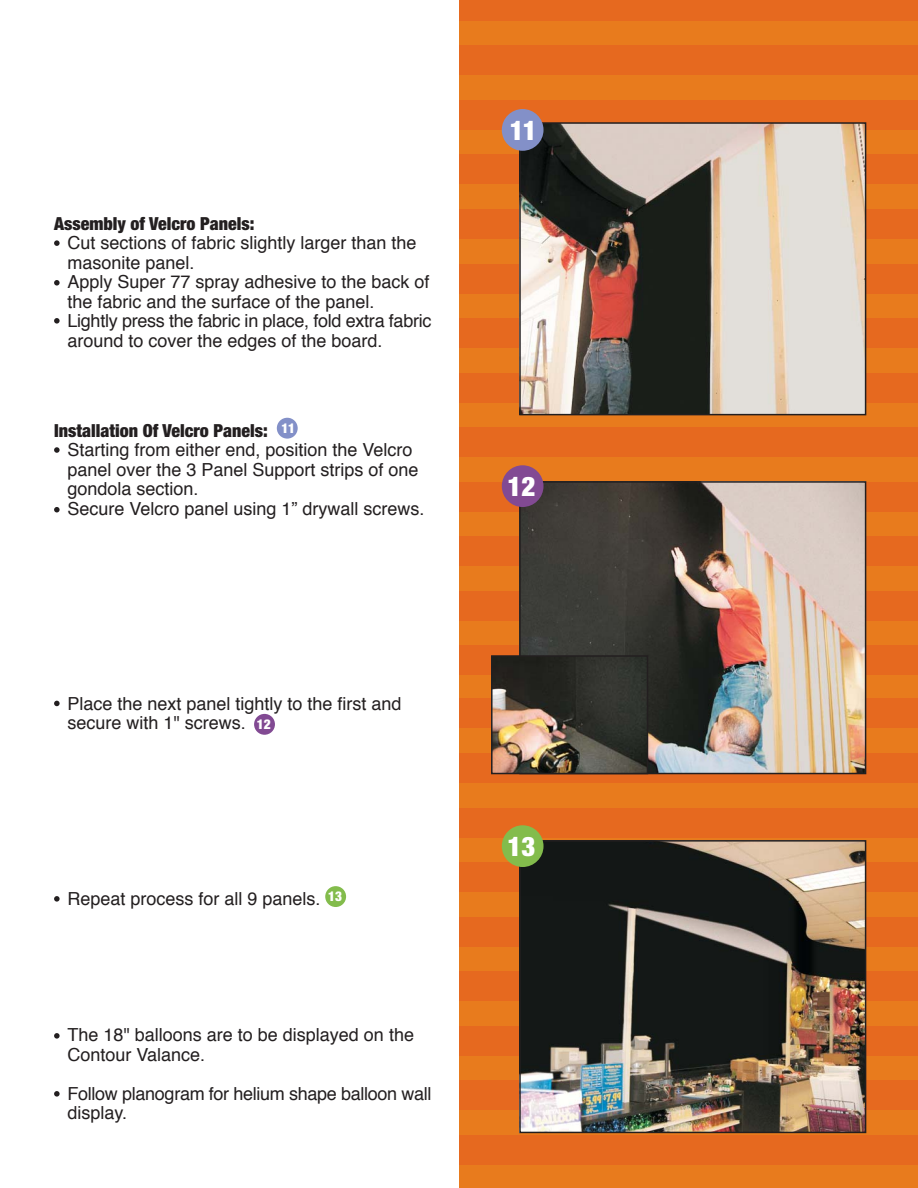
<style>
.page{position:relative;width:918px;height:1188px;background:#fff}
.page>*{position:absolute;margin:0;border:0;box-sizing:border-box;transform-origin:0 0}
.t1{font:900 condensed 27px "Helvetica Neue";color:#fff}
.t2{font:18px/19.5px "Helvetica";color:#231f20}
.t3{font:900 condensed 18px "Helvetica Neue";color:#231f20}
.t4{font:900 condensed 13.5px "Helvetica Neue";color:#fff}
</style>
<div class="page">
<div style="left:460px;top:0;width:458px;height:1188px;background:#e87b1d"></div>
<div style="left:460px;top:0;width:458px;height:20px;background:#e6691f"></div>
<div style="left:460px;top:46px;width:458px;height:29px;background:#e6691f"></div>
<div style="left:460px;top:100px;width:458px;height:29px;background:#e6691f"></div>
<div style="left:460px;top:155px;width:458px;height:29px;background:#e6691f"></div>
<div style="left:460px;top:209px;width:458px;height:30px;background:#e6691f"></div>
<div style="left:460px;top:264px;width:458px;height:29px;background:#e6691f"></div>
<div style="left:460px;top:319px;width:458px;height:29px;background:#e6691f"></div>
<div style="left:460px;top:373px;width:458px;height:29px;background:#e6691f"></div>
<div style="left:460px;top:428px;width:458px;height:29px;background:#e6691f"></div>
<div style="left:460px;top:482px;width:458px;height:29px;background:#e6691f"></div>
<div style="left:460px;top:537px;width:458px;height:29px;background:#e6691f"></div>
<div style="left:460px;top:591px;width:458px;height:29px;background:#e6691f"></div>
<div style="left:460px;top:646px;width:458px;height:29px;background:#e6691f"></div>
<div style="left:460px;top:699px;width:458px;height:29px;background:#e6691f"></div>
<div style="left:460px;top:753px;width:458px;height:30px;background:#e6691f"></div>
<div style="left:460px;top:808px;width:458px;height:29px;background:#e6691f"></div>
<div style="left:460px;top:863px;width:458px;height:29px;background:#e6691f"></div>
<div style="left:460px;top:917px;width:458px;height:29px;background:#e6691f"></div>
<div style="left:460px;top:972px;width:458px;height:29px;background:#e6691f"></div>
<div style="left:460px;top:1026px;width:458px;height:29px;background:#e6691f"></div>
<div style="left:460px;top:1081px;width:458px;height:29px;background:#e6691f"></div>
<div style="left:460px;top:1135px;width:458px;height:29px;background:#e6691f"></div>
<img style="left:522px;top:484px;width:341px;height:287px">
<div style="left:519px;top:481px;width:347px;height:293px;border:2px solid #231f20"></div>
<img style="left:522px;top:125px;width:341px;height:287px">
<div style="left:519px;top:122px;width:347px;height:293px;border:2px solid #231f20"></div>
<img style="left:522px;top:843px;width:341px;height:287px">
<div style="left:519px;top:840px;width:347px;height:293px;border:2px solid #231f20"></div>
<img style="left:494px;top:658px;width:151px;height:113px">
<div style="left:491px;top:655px;width:157px;height:119px;border:2px solid #231f20"></div>
<svg style="left:54px;top:240px;width:6px;height:6px"></svg>
<svg style="left:54px;top:280px;width:6px;height:6px"></svg>
<svg style="left:54px;top:318px;width:6px;height:6px"></svg>
<svg style="left:54px;top:447px;width:6px;height:6px"></svg>
<svg style="left:54px;top:507px;width:6px;height:5px"></svg>
<svg style="left:54px;top:701px;width:6px;height:5px"></svg>
<svg style="left:54px;top:896px;width:6px;height:6px"></svg>
<svg style="left:54px;top:1033px;width:6px;height:6px"></svg>
<svg style="left:54px;top:1091px;width:6px;height:6px"></svg>
<div style="left:502px;top:825px;width:42px;height:42px;background:#83bc4c;border-radius:50%"></div>
<div style="left:502px;top:465px;width:42px;height:42px;background:#824a93;border-radius:50%"></div>
<div style="left:502px;top:109px;width:42px;height:42px;background:#8390c8;border-radius:50%"></div>
<div style="left:277px;top:418px;width:21px;height:21px;background:#8390c8;border-radius:50%"></div>
<div style="left:325px;top:886px;width:21px;height:21px;background:#83bc4c;border-radius:50%"></div>
<div style="left:254px;top:714px;width:21px;height:21px;background:#824a93;border-radius:50%"></div>
<p class="t3" style="left:54px;top:217px;width:202px">Assembly of Velcro Panels:</p>
<p class="t2" style="left:67px;top:235px;width:366px">Cut sections of fabric slightly larger than the masonite panel.<br>Apply Super 77 spray adhesive to the back of the fabric and the surface of the panel.<br>Lightly press the fabric in place, fold extra fabric around to cover the edges of the board.</p>
<p class="t4" style="left:282px;top:423px;width:15px">11</p>
<p class="t3" style="left:54px;top:424px;width:215px">Installation Of Velcro Panels:</p>
<p class="t2" style="left:67px;top:442px;width:359px">Starting from either end, position the Velcro panel over the 3 Panel Support strips of one gondola section.<br>Secure Velcro panel using 1” drywall screws.</p>
<p class="t2" style="left:67px;top:695px;width:336px">Place the next panel tightly to the first and secure with 1" screws.</p>
<p class="t4" style="left:257px;top:720px;width:16px">12</p>
<p class="t2" style="left:67px;top:890px;width:255px">Repeat process for all 9 panels.</p>
<p class="t4" style="left:328px;top:892px;width:16px">13</p>
<p class="t2" style="left:67px;top:1027px;width:348px">The 18" balloons are to be displayed on the<br>Contour Valance.</p>
<p class="t2" style="left:67px;top:1085px;width:366px">Follow planogram for helium shape balloon wall display.</p>
<h1 class="t1" style="left:510px;top:120px;width:29px">11</h1>
<h1 class="t1" style="left:508px;top:477px;width:30px">12</h1>
<h1 class="t1" style="left:507px;top:837px;width:30px">13</h1>
</div>
